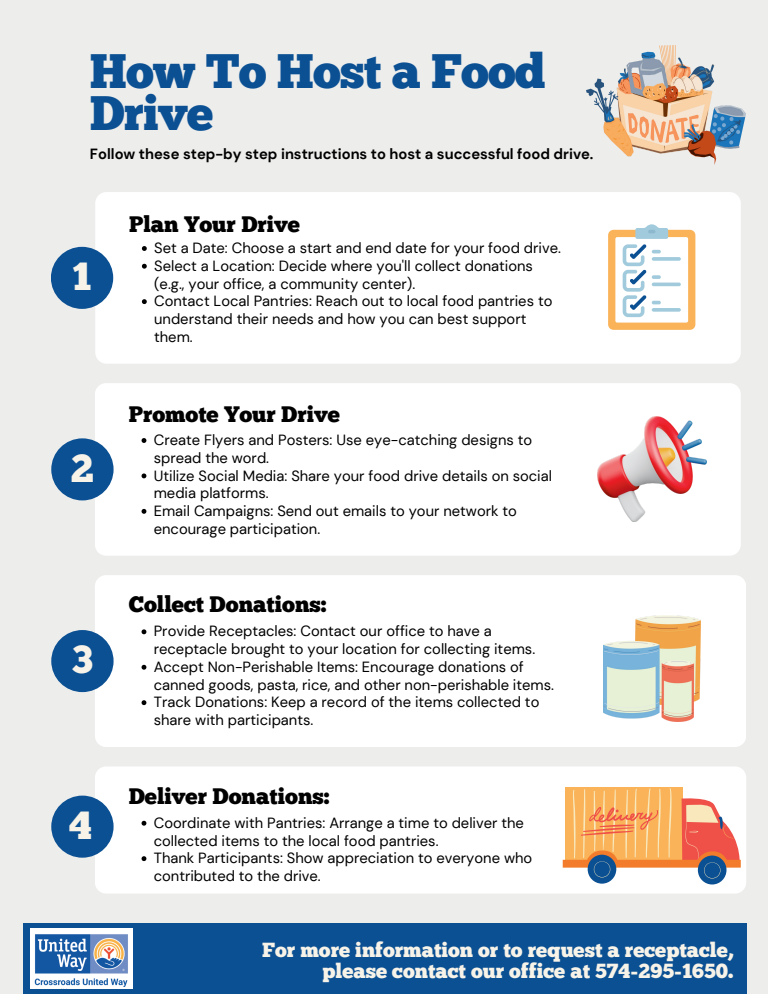
<style>
.page{position:relative;width:768px;height:994px;background:#ededec}
.page>*{position:absolute;margin:0;border:0;box-sizing:border-box;transform-origin:0 0}
.t1{font:48.4px/42.1px "Chunk Five";letter-spacing:-.02em;color:#0b5093}
.t2{font:39.3px "Chunk Five";color:#f7f3e8}
.t3{font:22.4px "Chunk Five";color:#000}
.t4{font:20.4px/21px "Chunk Five";color:#f7f3e8;text-align:right}
.t5{font:14.8px/17.7px "DM Sans";color:#000}
.t6{font:700 14.8px "DM Sans";color:#000}
</style>
<div class="page">
<div style="left:95px;top:383px;width:646px;height:173px;background:#fff"></div>
<div style="left:51px;top:438px;width:63px;height:62px;background:#0b5093;border-radius:50%"></div>
<div style="left:95px;top:575px;width:651px;height:172px;background:#fff"></div>
<div style="left:51px;top:630px;width:63px;height:62px;background:#0b5093;border-radius:50%"></div>
<div style="left:95px;top:767px;width:651px;height:126px;background:#fff"></div>
<div style="left:51px;top:795px;width:63px;height:62px;background:#0b5093;border-radius:50%"></div>
<div style="left:95px;top:192px;width:646px;height:172px;background:#fff"></div>
<div style="left:51px;top:247px;width:62px;height:62px;background:#0b5093;border-radius:50%"></div>
<div style="left:23px;top:923px;width:723px;height:71px;background:#0b5093"></div>
<img style="left:587px;top:46px;width:159px;height:119px">
<img style="left:603px;top:616px;width:98px;height:105px">
<div style="left:608px;top:230px;width:87px;height:100px;background:#fab359;border-radius:5px"></div>
<div style="left:615px;top:237px;width:73px;height:86px;background:#fff;border-radius:2px"></div>
<svg style="left:652px;top:257px;width:29px;height:4px"></svg>
<svg style="left:652px;top:282px;width:29px;height:4px"></svg>
<svg style="left:652px;top:308px;width:29px;height:4px"></svg>
<svg style="left:623px;top:224px;width:45px;height:93px"></svg>
<img style="left:597px;top:417px;width:110px;height:105px">
<svg style="left:563px;top:788px;width:177px;height:96px"></svg>
<svg style="left:142px;top:438px;width:4px;height:5px"></svg>
<svg style="left:142px;top:473px;width:4px;height:5px"></svg>
<svg style="left:142px;top:509px;width:4px;height:5px"></svg>
<img style="left:31px;top:928px;width:102px;height:60px">
<svg style="left:142px;top:629px;width:4px;height:5px"></svg>
<svg style="left:142px;top:665px;width:4px;height:5px"></svg>
<svg style="left:142px;top:700px;width:4px;height:5px"></svg>
<svg style="left:142px;top:821px;width:4px;height:4px"></svg>
<svg style="left:142px;top:856px;width:4px;height:5px"></svg>
<svg style="left:142px;top:246px;width:5px;height:5px"></svg>
<svg style="left:142px;top:264px;width:5px;height:5px"></svg>
<svg style="left:142px;top:299px;width:5px;height:5px"></svg>
<h1 class="t1" style="left:90px;top:50px;width:457px">How To Host a Food<br>Drive</h1>
<p class="t6" style="left:90px;top:145px;width:505px">Follow these step-by step instructions to host a successful food drive.</p>
<h2 class="t2" style="left:72px;top:253px;width:21px">1</h2>
<h2 class="t2" style="left:71px;top:444px;width:25px">2</h2>
<h2 class="t2" style="left:72px;top:636px;width:23px">3</h2>
<h3 class="t3" style="left:129px;top:211px;width:172px">Plan Your Drive</h3>
<p class="t5" style="left:154px;top:239px;width:408px">Set a Date: Choose a start and end date for your food drive.<br>Select a Location: Decide where you'll collect donations (e.g., your office, a community center).<br>Contact Local Pantries: Reach out to local food pantries to understand their needs and how you can best support them.</p>
<h3 class="t3" style="left:129px;top:401px;width:213px">Promote Your Drive</h3>
<p class="t5" style="left:154px;top:431px;width:400px">Create Flyers and Posters: Use eye-catching designs to spread the word.<br>Utilize Social Media: Share your food drive details on social media platforms.<br>Email Campaigns: Send out emails to your network to encourage participation.</p>
<h3 class="t3" style="left:129px;top:591px;width:199px">Collect Donations:</h3>
<p class="t5" style="left:154px;top:622px;width:402px">Provide Receptacles: Contact our office to have a receptacle brought to your location for collecting items.<br>Accept Non-Perishable Items: Encourage donations of canned goods, pasta, rice, and other non-perishable items.<br>Track Donations: Keep a record of the items collected to share with participants.</p>
<h3 class="t3" style="left:129px;top:782px;width:202px">Deliver Donations:</h3>
<h2 class="t2" style="left:69px;top:801px;width:24px">4</h2>
<p class="t5" style="left:154px;top:814px;width:380px">Coordinate with Pantries: Arrange a time to deliver the collected items to the local food pantries.<br>Thank Participants: Show appreciation to everyone who contributed to the drive.</p>
<h3 class="t4" style="left:262px;top:939px;width:473px">For more information or to request a receptacle, please contact our office at 574-295-1650.</h3>
</div>
